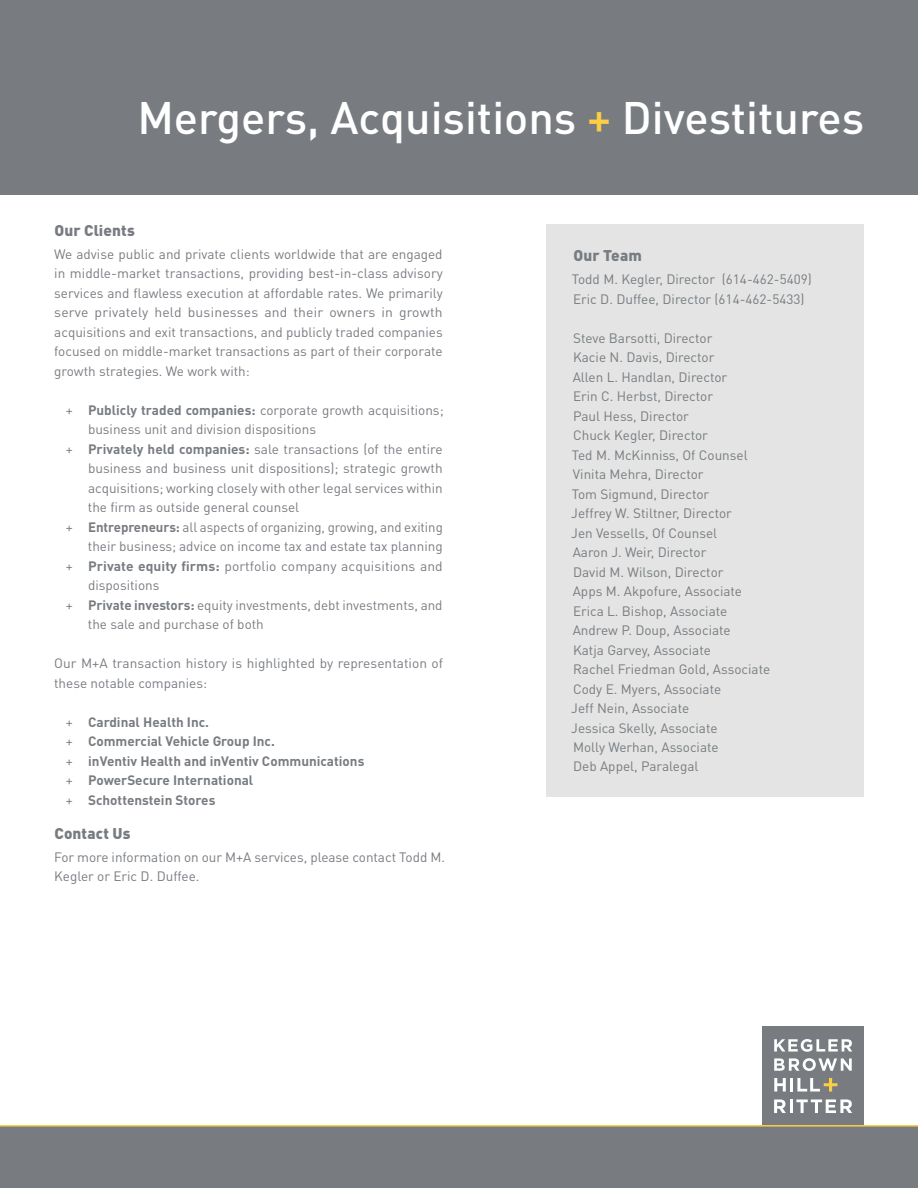
<style>
.page{position:relative;width:918px;height:1188px;background:#fff}
.page>*{position:absolute;margin:0;border:0;box-sizing:border-box;transform-origin:0 0}
.t1{font:500 45px "DIN Pro";color:#fff}
.t2{font:900 15.3px "DIN Pro";letter-spacing:.01em;color:#787c81}
.t3{font:13.5px/19.5px "DIN Pro";color:#787c81}
.t4{font:700 13.5px/19.5px "DIN Pro";color:#787c81}
.s1{color:#fdce43}
.s2{font-weight:700}
.s3{font-weight:400}
</style>
<div class="page">
<div style="left:0;top:0;width:918px;height:194px;background:#787c81"></div>
<div style="left:0;top:1125px;width:918px;height:63px;background:#787c81"></div>
<div style="left:762px;top:1026px;width:102px;height:99px;background:#787c81"></div>
<hr style="left:790px;top:1099px;width:3px;height:14px;background:#fff">
<svg style="left:774px;top:1039px;width:78px;height:13px"></svg>
<svg style="left:774px;top:1099px;width:12px;height:14px"></svg>
<svg style="left:796px;top:1099px;width:56px;height:14px"></svg>
<svg style="left:774px;top:1058px;width:78px;height:13px"></svg>
<svg style="left:774px;top:1078px;width:12px;height:14px"></svg>
<hr style="left:790px;top:1078px;width:3px;height:14px;background:#fff">
<svg style="left:797px;top:1078px;width:40px;height:14px"></svg>
<hr style="left:0;top:1125px;width:918px;height:2px;background:#fdce43">
<div style="left:546px;top:224px;width:318px;height:573px;background:#e3e4e3"></div>
<h1 class="t1" style="left:137px;top:87px;width:728px">Mergers, Acquisitions <span class="s1">+</span> Divestitures</h1>
<p class="t2" style="left:54px;top:220px;width:82px">Our Clients</p>
<p class="t3" style="left:54px;top:244px;width:390px;text-align:justify">We advise public and private clients worldwide that are engaged in middle-market transactions, providing best-in-class advisory services and flawless execution at affordable rates. We primarily serve privately held businesses and their owners in growth acquisitions and exit transactions, and publicly traded companies focused on middle-market transactions as part of their corporate growth strategies. We work with:</p>
<p class="t3" style="left:66px;top:400px;width:379px">+ <span class="s2">Publicly traded companies:</span> corporate growth acquisitions;</p>
<p class="t3" style="left:88px;top:419px;width:230px">business unit and division dispositions</p>
<p class="t3" style="left:66px;top:439px;width:378px">+ <span class="s2">Privately held companies:</span> sale transactions (of the entire</p>
<p class="t3" style="left:88px;top:458px;width:356px">business and business unit dispositions); strategic growth</p>
<p class="t3" style="left:88px;top:478px;width:356px">acquisitions; working closely with other legal services within</p>
<p class="t3" style="left:88px;top:497px;width:213px">the firm as outside general counsel</p>
<p class="t3" style="left:66px;top:517px;width:378px">+ <span class="s2">Entrepreneurs:</span> all aspects of organizing, growing, and exiting</p>
<p class="t3" style="left:88px;top:536px;width:356px">their business; advice on income tax and estate tax planning</p>
<p class="t3" style="left:66px;top:556px;width:378px">+ <span class="s2">Private equity firms:</span> portfolio company acquisitions and</p>
<p class="t3" style="left:88px;top:575px;width:73px">dispositions</p>
<p class="t3" style="left:66px;top:595px;width:378px">+ <span class="s2">Private investors:</span> equity investments, debt investments, and</p>
<p class="t3" style="left:88px;top:614px;width:177px">the sale and purchase of both</p>
<p class="t3" style="left:54px;top:653px;width:391px">Our M+A transaction history is highlighted by representation of these notable companies:</p>
<p class="t4" style="left:66px;top:712px;width:300px"><span class="s3">+</span> Cardinal Health Inc.<br><span class="s3">+</span> Commercial Vehicle Group Inc.<br><span class="s3">+</span> inVentiv Health and inVentiv Communications <span class="s3">+</span> PowerSecure International<br><span class="s3">+</span> Schottenstein Stores</p>
<p class="t2" style="left:54px;top:823px;width:78px">Contact Us</p>
<p class="t3" style="left:54px;top:847px;width:393px">For more information on our M+A services, please contact Todd M.<br>Kegler or Eric D. Duffee.</p>
<p class="t2" style="left:573px;top:245px;width:70px">Our Team</p>
<p class="t3" style="left:572px;top:269px;width:242px">Todd M. Kegler, Director (614-462-5409)<br>Eric D. Duffee, Director (614-462-5433)</p>
<p class="t3" style="left:571px;top:327px;width:200px">Steve Barsotti, Director<br>Kacie N. Davis, Director<br>Allen L. Handlan, Director<br>Erin C. Herbst, Director<br>Paul Hess, Director<br>Chuck Kegler, Director<br>Ted M. McKinniss, Of Counsel<br>Vinita Mehra, Director<br>Tom Sigmund, Director<br>Jeffrey W. Stiltner, Director<br>Jen Vessells, Of Counsel<br>Aaron J. Weir, Director<br>David M. Wilson, Director<br>Apps M. Akpofure, Associate<br>Erica L. Bishop, Associate<br>Andrew P. Doup, Associate<br>Katja Garvey, Associate<br>Rachel Friedman Gold, Associate<br>Cody E. Myers, Associate<br>Jeff Nein, Associate<br>Jessica Skelly, Associate<br>Molly Werhan, Associate<br>Deb Appel, Paralegal</p>
</div>
